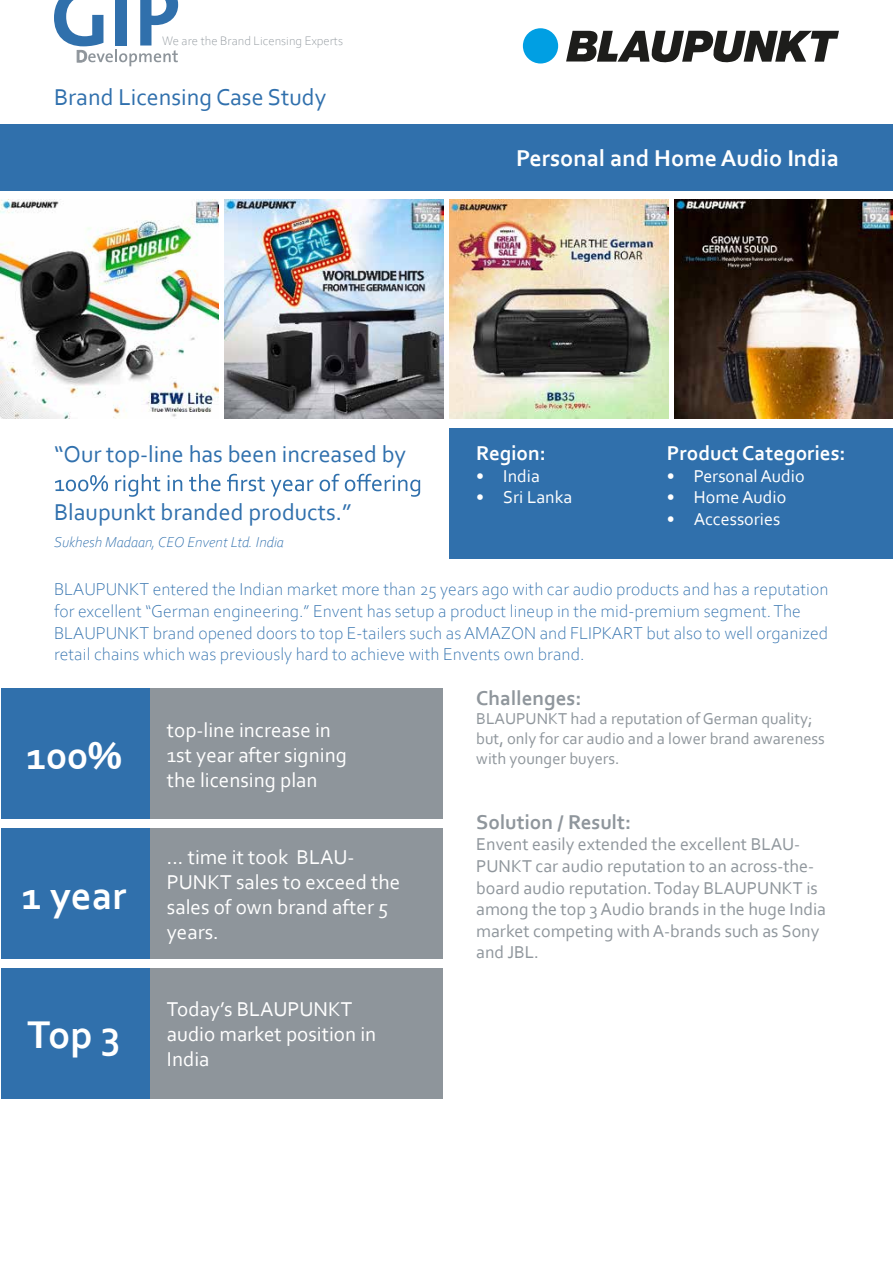
<style>
.page{position:relative;width:893px;height:1263px;background:#fff}
.page>*{position:absolute;margin:0;border:0;box-sizing:border-box;transform-origin:0 0}
.t1{font:700 40.5px "Corbel";color:#fff}
.t2{font:24px "Corbel";color:#3070ad}
.t3{font:700 24px "Corbel";color:#fff}
.t4{font:21px/25.2px "Corbel";color:#fff}
.t5{font:700 21px "Corbel";color:#8f969c}
.t6{font:700 21px "Corbel";color:#fff}
.t7{font:300 18px/21.6px "Corbel";color:#3070ad}
.t8{font:18px/21.6px "Corbel";color:#8f969c}
.t9{font:18px "Corbel";color:#fff}
.t10{font:16.5px/19.8px "Corbel";color:#8f969c}
.t11{font:italic 300 15px "Corbel";color:#3070ad}
.t12{font:300 12.9px "Corbel";color:#8f969c}
</style>
<div class="page">
<svg style="left:54px;top:0;width:124px;height:66px"></svg>
<div style="left:523px;top:28px;width:35px;height:36px;background:#009fe3;border-radius:50%"></div>
<svg style="left:566px;top:31px;width:273px;height:32px"></svg>
<div style="left:0;top:124px;width:893px;height:66px;background:#3070ac"></div>
<img style="left:0;top:200px;width:219px;height:218px">
<img style="left:225px;top:200px;width:218px;height:218px">
<img style="left:450px;top:200px;width:218px;height:218px">
<img style="left:674px;top:200px;width:219px;height:218px">
<svg style="left:55px;top:474px;width:365px;height:23px"></svg>
<div style="left:450px;top:428px;width:443px;height:130px;background:#3070ac"></div>
<div style="left:2px;top:689px;width:441px;height:130px;background:#8e959b"></div>
<div style="left:2px;top:689px;width:148px;height:130px;background:#3070ac"></div>
<div style="left:2px;top:828px;width:441px;height:130px;background:#8e959b"></div>
<div style="left:2px;top:828px;width:148px;height:130px;background:#3070ac"></div>
<div style="left:2px;top:968px;width:441px;height:130px;background:#8e959b"></div>
<div style="left:2px;top:968px;width:148px;height:130px;background:#3070ac"></div>
<p class="t12" style="left:162px;top:33px;width:182px">We are the Brand Licensing Experts</p>
<h2 class="t2" style="left:54px;top:82px;width:274px">Brand Licensing Case Study</h2>
<h2 class="t3" style="left:516px;top:143px;width:324px">Personal and Home Audio India</h2>
<p class="t6" style="left:476px;top:440px;width:71px">Region:</p>
<p class="t9" style="left:476px;top:464px;width:65px">• India</p>
<p class="t9" style="left:476px;top:486px;width:98px">• Sri Lanka</p>
<p class="t6" style="left:667px;top:440px;width:180px">Product Categories:</p>
<p class="t9" style="left:667px;top:464px;width:139px">• Personal Audio</p>
<p class="t9" style="left:667px;top:486px;width:121px">• Home Audio</p>
<p class="t9" style="left:667px;top:508px;width:115px">• Accessories</p>
<h2 class="t2" style="left:54px;top:439px;width:354px">“Our top-line has been increased by</h2>
<h2 class="t2" style="left:54px;top:497px;width:299px">Blaupunkt branded products.”</h2>
<p class="t11" style="left:54px;top:532px;width:231px">Sukhesh Madaan, CEO Envent Ltd. India</p>
<p class="t7" style="left:54px;top:578px;width:776px">BLAUPUNKT entered the Indian market more than 25 years ago with car audio products and has a reputation for excellent “German engineering.” Envent has setup a product lineup in the mid-premium segment.The BLAUPUNKT brand opened doors to top E-tailers such asAMAZON and FLIPKART but also to well organized retail chains which was previously hard to achieve with Envents own brand.</p>
<h1 class="t1" style="left:27px;top:730px;width:97px">100%</h1>
<h1 class="t1" style="left:22px;top:870px;width:107px">1 year</h1>
<h1 class="t1" style="left:28px;top:1010px;width:95px">Top 3</h1>
<p class="t4" style="left:167px;top:716px;width:182px">top-line increase in<br>1st year after signing the licensing plan</p>
<p class="t4" style="left:167px;top:843px;width:235px">... time it took BLAU-<br>PUNKT sales to exceed the sales of own brand after 5 years.</p>
<p class="t4" style="left:167px;top:996px;width:211px">Today’s BLAUPUNKT audio market position in<br>India</p>
<p class="t5" style="left:476px;top:684px;width:107px">Challenges:</p>
<p class="t10" style="left:476px;top:708px;width:350px">BLAUPUNKT had a reputation of German quality; but, only for car audio and a lower brand awareness with younger buyers.</p>
<p class="t5" style="left:476px;top:809px;width:157px">Solution / Result:</p>
<p class="t8" style="left:476px;top:833px;width:351px">Envent easily extended the excellent BLAU-PUNKT car audio reputation to an across-the&shy;board audio reputation.Today BLAUPUNKT is among the top 3 Audio brands in the huge India market competing with A-brands such as Sony and JBL.</p>
</div>
